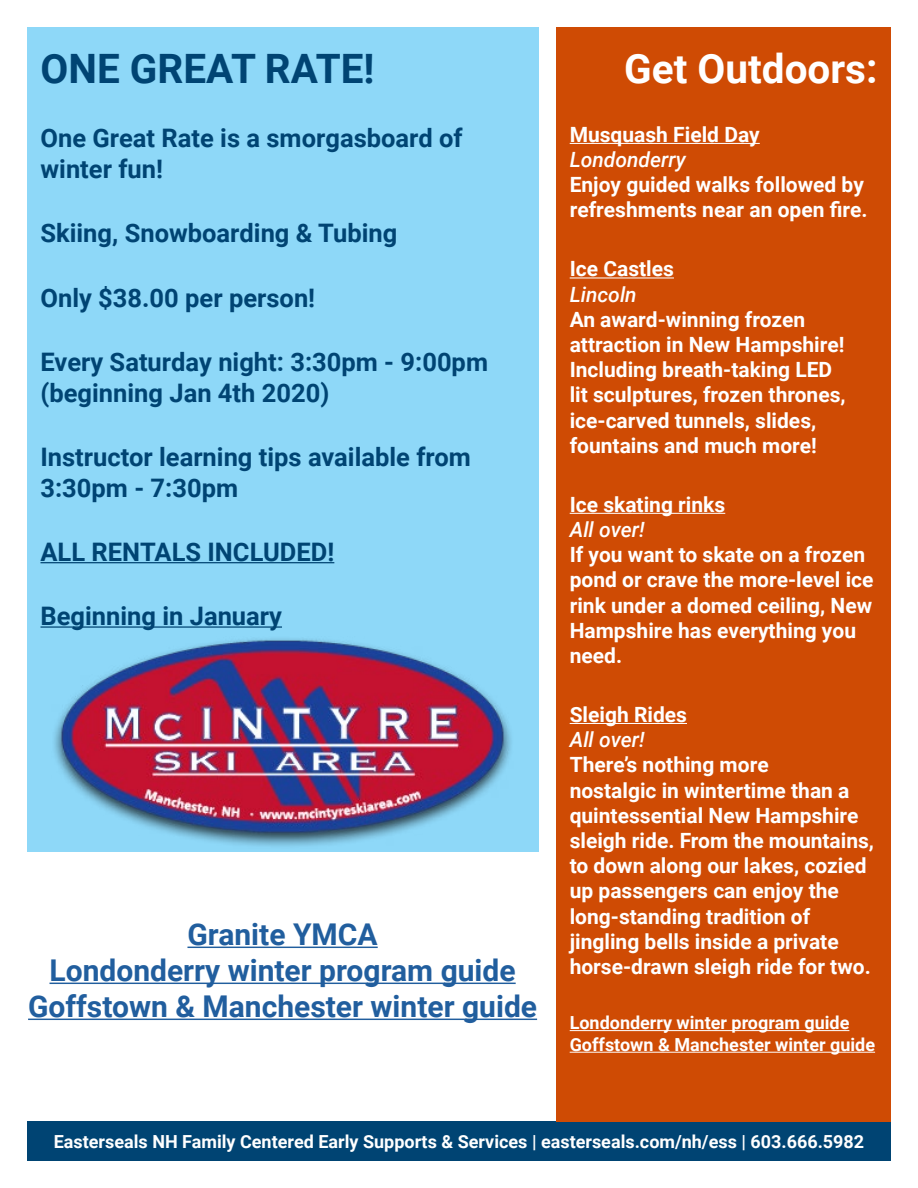
<style>
.page{position:relative;width:918px;height:1188px;background:#fff}
.page>*{position:absolute;margin:0;border:0;box-sizing:border-box;transform-origin:0 0}
.t1{font:700 40.5px "Roboto";color:#004473}
.t2{font:700 40.5px "Roboto";color:#fff}
.t3{font:700 30px/36px "Roboto";color:#215e9e;text-align:center}
.t4{font:700 25.5px/30.6px "Roboto";color:#004473}
.t5{font:700 21px/25.2px "Roboto";color:#fff}
.t6{font:italic 500 21px "Roboto";color:#fff}
.t7{font:700 18px/21.6px "Roboto";color:#fff}
</style>
<div class="page">
<div style="left:27px;top:1121px;width:864px;height:40px;background:#004473"></div>
<div style="left:556px;top:27px;width:335px;height:1094px;background:#cf4b04"></div>
<hr style="left:570px;top:143px;width:190px;height:1px;background:#fff">
<hr style="left:570px;top:277px;width:104px;height:1px;background:#fff">
<hr style="left:570px;top:513px;width:155px;height:1px;background:#fff">
<hr style="left:570px;top:723px;width:117px;height:1px;background:#fff">
<hr style="left:570px;top:1030px;width:279px;height:1px;background:#fff">
<hr style="left:570px;top:1052px;width:305px;height:1px;background:#fff">
<div style="left:27px;top:27px;width:511px;height:825px;background:#8ed8f8"></div>
<hr style="left:40px;top:562px;width:294px;height:1px;background:#004473">
<hr style="left:40px;top:626px;width:242px;height:2px;background:#004473">
<img style="left:54px;top:639px;width:457px;height:207px">
<hr style="left:187px;top:947px;width:191px;height:1px;background:#215e9e">
<hr style="left:50px;top:983px;width:466px;height:1px;background:#215e9e">
<hr style="left:28px;top:1019px;width:509px;height:1px;background:#215e9e">
<h1 class="t1" style="left:40px;top:40px;width:336px">ONE GREAT RATE!</h1>
<p class="t4" style="left:40px;top:122px;width:424px">One Great Rate is a smorgasboard of winter fun!</p>
<p class="t4" style="left:40px;top:217px;width:358px">Skiing, Snowboarding &amp; Tubing</p>
<p class="t4" style="left:40px;top:281px;width:276px">Only $38.00 per person!</p>
<p class="t4" style="left:40px;top:346px;width:449px">Every Saturday night: 3:30pm - 9:00pm (beginning Jan 4th 2020)</p>
<p class="t4" style="left:40px;top:441px;width:432px">Instructor learning tips available from<br>3:30pm - 7:30pm</p>
<p class="t4" style="left:40px;top:536px;width:295px">ALL RENTALS INCLUDED!</p>
<p class="t4" style="left:40px;top:600px;width:243px">Beginning in January</p>
<h2 class="t3" style="left:28px;top:915px;width:511px">Granite YMCA<br>Londonderry winter program guide<br>Goffstown &amp; Manchester winter guide</h2>
<h1 class="t2" style="left:624px;top:40px;width:255px">Get Outdoors:</h1>
<p class="t5" style="left:570px;top:121px;width:192px">Musquash Field Day</p>
<p class="t6" style="left:570px;top:145px;width:118px">Londonderry</p>
<p class="t5" style="left:570px;top:171px;width:300px">Enjoy guided walks followed by refreshments near an open fire.</p>
<p class="t5" style="left:570px;top:256px;width:106px">Ice Castles</p>
<p class="t6" style="left:570px;top:279px;width:69px">Lincoln</p>
<p class="t5" style="left:570px;top:306px;width:277px">An award-winning frozen attraction in New Hampshire!<br>Including breath-taking LED lit sculptures, frozen thrones, ice-carved tunnels, slides, fountains and much more!</p>
<p class="t5" style="left:570px;top:491px;width:157px">Ice skating rinks</p>
<p class="t6" style="left:570px;top:515px;width:77px">All over!</p>
<p class="t5" style="left:570px;top:541px;width:305px">If you want to skate on a frozen pond or crave the more-level ice rink under a domed ceiling, New<br>Hampshire has everything you need.</p>
<p class="t5" style="left:570px;top:701px;width:119px">Sleigh Rides</p>
<p class="t6" style="left:570px;top:725px;width:77px">All over!</p>
<p class="t5" style="left:570px;top:751px;width:306px">There’s nothing more<br>nostalgic in wintertime than a quintessential New Hampshire sleigh ride. From the mountains, to down along our lakes, cozied up passengers can enjoy the long-standing tradition of jingling bells inside a private horse-drawn sleigh ride for two.</p>
<p class="t7" style="left:570px;top:1011px;width:307px">Londonderry winter program guide<br>Goffstown &amp; Manchester winter guide</p>
<p class="t7" style="left:54px;top:1130px;width:812px">Easterseals NH Family Centered Early Supports &amp; Services | easterseals.com/nh/ess | 603.666.5982</p>
</div>
